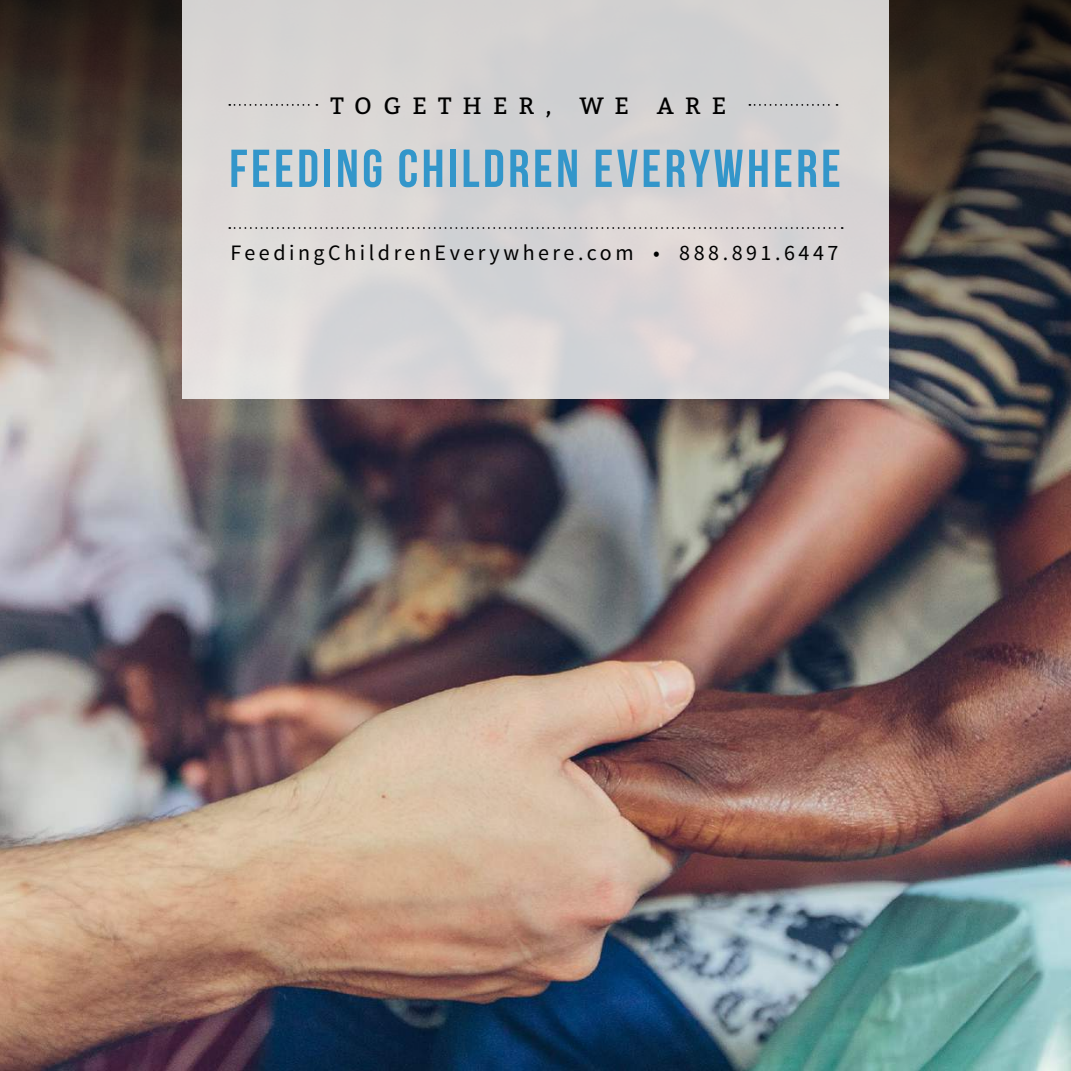
<style>
.page{position:relative;width:1071px;height:1071px;background:#fff}
.page>*{position:absolute;margin:0;border:0;box-sizing:border-box;transform-origin:0 0}
.t1{font:53.2px "Bebas Neue";letter-spacing:.065em;color:#3396ca}
.t2{font:23.62px "Bitter";letter-spacing:.48em;color:#000}
.t3{font:22.05px "Source Sans Pro";letter-spacing:.16em;color:#000}
</style>
<div class="page">
<img style="left:0;top:709px;width:1071px;height:362px">
<img style="left:0;top:0;width:1071px;height:709px">
<div style="left:182px;top:0;width:707px;height:399px;background:linear-gradient(to right,#dbd9d8,#d5d2d3)"></div>
<svg style="left:229px;top:104px;width:88px;height:2px"></svg>
<svg style="left:229px;top:227px;width:614px;height:2px"></svg>
<svg style="left:749px;top:104px;width:89px;height:2px"></svg>
<p class="t2" style="left:330px;top:89px;width:398px">TOGETHER, WE ARE</p>
<h1 class="t1" style="left:229px;top:139px;width:613px">FEEDING CHILDREN EVERYWHERE</h1>
<p class="t3" style="left:230px;top:239px;width:610px">FeedingChildrenEverywhere.com • 888.891.6447</p>
</div>
